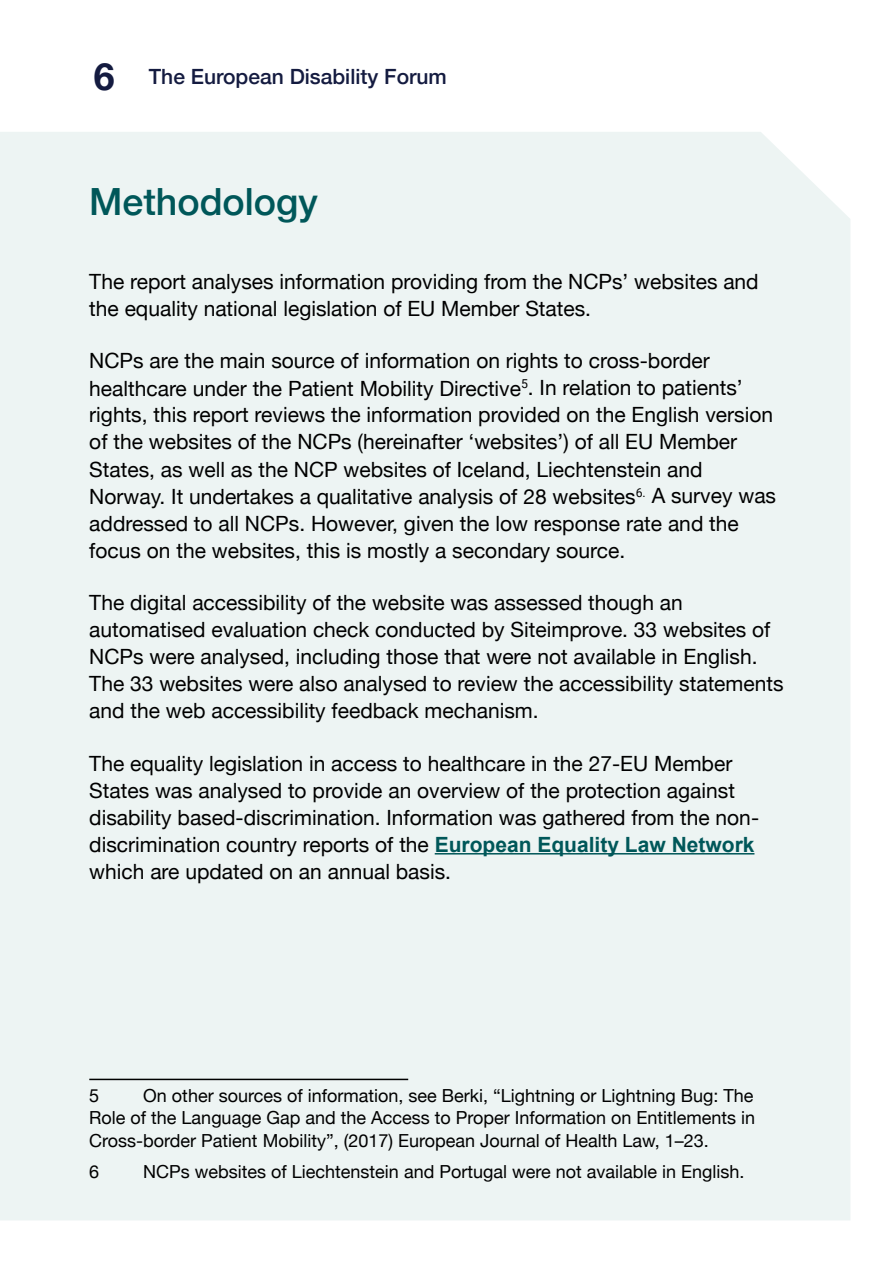
<style>
.page{position:relative;width:893px;height:1263px;background:#fff}
.page>*{position:absolute;margin:0;border:0;box-sizing:border-box;transform-origin:0 0}
.t1{font:500 37.5px "Helvetica Neue";color:#005759}
.t2{font:700 37.5px "Helvetica Neue";color:#141b40}
.t3{font:21px/27px "Helvetica Neue";color:#000}
.t4{font:500 21px "Helvetica Neue";color:#141b40}
.t5{font:18px/22.5px "Helvetica Neue";color:#000;text-align:justify}
.s1{font-family:"Arial";font-weight:700;color:#005759}
</style>
<div class="page">
<div style="left:0;top:132px;width:850px;height:1088px;background:#edf4f3"></div>
<hr style="left:435px;top:853px;width:319px;height:1px;background:#005759">
<hr style="left:89px;top:1079px;width:319px;height:1px;background:#000">
<h1 class="t2" style="left:94px;top:47px;width:22px">6</h1>
<p class="t4" style="left:149px;top:60px;width:300px">The European Disability Forum</p>
<h2 class="t1" style="left:89px;top:172px;width:230px">Methodology</h2>
<p class="t3" style="left:89px;top:269px;width:671px">The report analyses information providing from the NCPs’ websites and the equality national legislation of EU Member States.</p>
<p class="t3" style="left:89px;top:349px;width:655px">NCPs are the main source of information on rights to cross-border healthcare under the Patient Mobility Directive<sup>5</sup>. In relation to patients’</p>
<p class="t3" style="left:89px;top:403px;width:688px">rights, this report reviews the information provided on the English version of the websites of the NCPs (hereinafter ‘websites’) of all EU Member States, as well as the NCP websites of Iceland, Liechtenstein and Norway. It undertakes a qualitative analysis of 28 websites<sup>6.</sup> A survey was</p>
<p class="t3" style="left:89px;top:511px;width:651px">addressed to all NCPs. However, given the low response rate and the focus on the websites, this is mostly a secondary source.</p>
<p class="t3" style="left:89px;top:590px;width:696px">The digital accessibility of the website was assessed though an automatised evaluation check conducted by Siteimprove. 33 websites of NCPs were analysed, including those that were not available in English.<br>The 33 websites were also analysed to review the accessibility statements and the web accessibility feedback mechanism.</p>
<p class="t3" style="left:89px;top:751px;width:671px">The equality legislation in access to healthcare in the 27-EU Member States was analysed to provide an overview of the protection against disability based-discrimination. Information was gathered from the non&shy;discrimination country reports of the <span class="s1">European Equality Law Network </span>which are updated on an annual basis.</p>
<p class="t5" style="left:89px;top:1085px;width:667px;text-indent:54px">On other sources of information, see Berki, “Lightning or Lightning Bug: The Role of the Language Gap and the Access to Proper Information on Entitlements in Cross-border Patient Mobility”, (2017) European Journal of Health Law, 1–23.</p>
<p class="t5" style="left:89px;top:1085px;width:12px">5</p>
<p class="t5" style="left:89px;top:1161px;width:12px">6</p>
<p class="t5" style="left:143px;top:1161px;width:603px">NCPs websites of Liechtenstein and Portugal were not available in English.</p>
</div>
